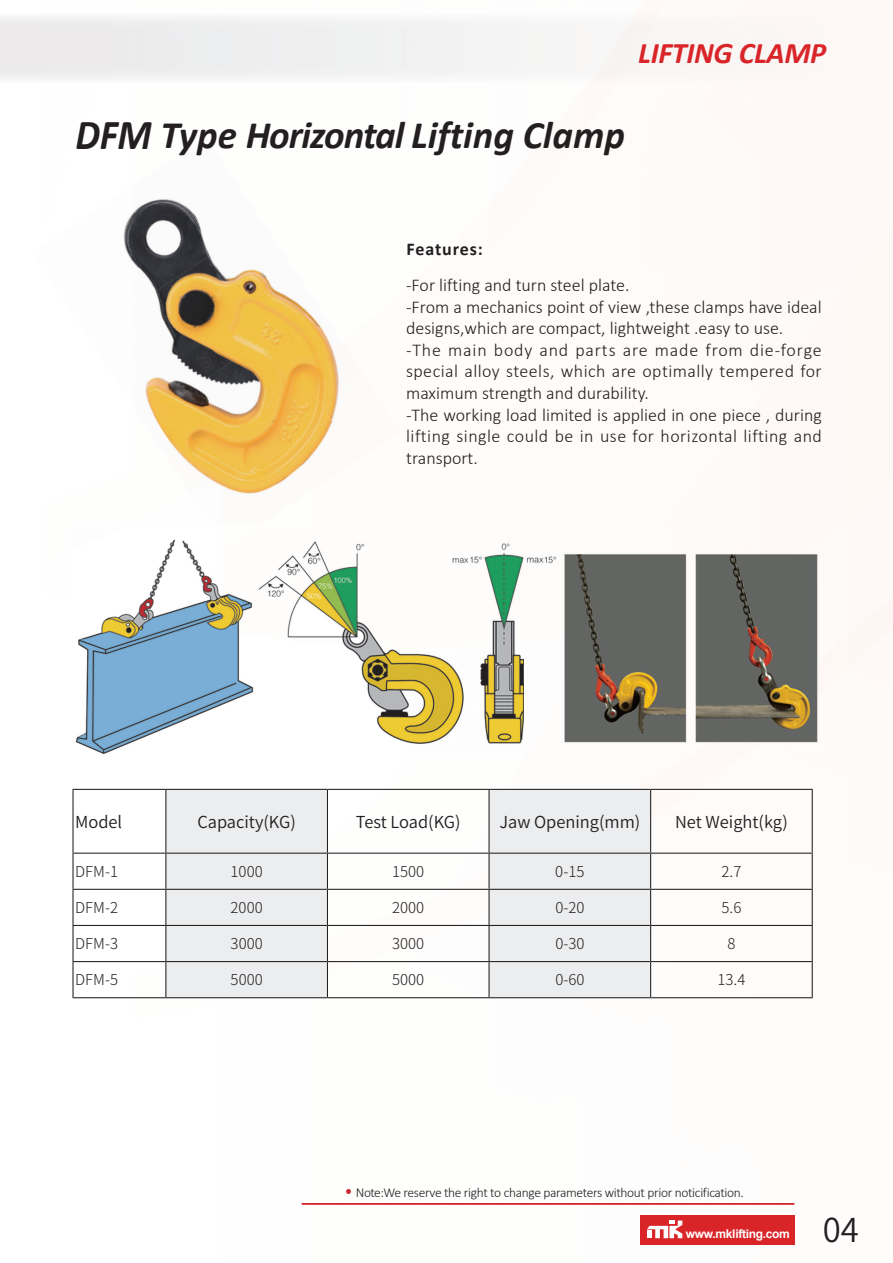
<style>
.page{position:relative;width:893px;height:1263px;background:#fff}
.page>*{position:absolute;margin:0;border:0;box-sizing:border-box;transform-origin:0 0}
.t1{font:italic 700 39px "Calibri";color:#231f20}
.t2{font:33px "Source Han Sans CN";color:#231f20}
.t3{font:italic 700 30px "Calibri";letter-spacing:-.01em;color:#d92528}
.t4{font:300 18px/21.6px "Calibri";color:#231f20}
.t5{font:700 18px "Calibri";letter-spacing:.05em;color:#231f20}
.t6{font:16.5px "Source Han Sans CN";color:#231f20}
.t7{font:300 15px "Source Han Sans CN";color:#231f20}
.t8{font:300 13.5px "Calibri";letter-spacing:-.025em;color:#231f20}
.t9{font:700 12px "Arial";letter-spacing:-.025em;color:#fff}
.s1{font-size:42.9px}
</style>
<div class="page">
<img style="left:72px;top:598px;width:821px;height:647px">
<svg style="left:302px;top:1203px;width:492px;height:2px"></svg>
<div style="left:640px;top:1215px;width:155px;height:29px;background:#d92528"></div>
<svg style="left:647px;top:1220px;width:35px;height:18px"></svg>
<svg style="left:346px;top:1189px;width:5px;height:5px"></svg>
<img style="left:72px;top:539px;width:756px;height:217px">
<img style="left:123px;top:199px;width:39px;height:51px">
<img style="left:162px;top:199px;width:178px;height:219px">
<img style="left:126px;top:250px;width:148px;height:84px">
<img style="left:145px;top:334px;width:185px;height:138px">
<img style="left:199px;top:418px;width:135px;height:76px">
<img style="left:212px;top:539px;width:48px;height:8px">
<div style="left:166px;top:790px;width:161px;height:207px;background:#ecedee"></div>
<div style="left:490px;top:790px;width:160px;height:207px;background:#ecedee"></div>
<hr style="left:72px;top:789px;width:94px;height:1px;background:#231f20">
<hr style="left:72px;top:790px;width:2px;height:63px;background:#231f20">
<hr style="left:166px;top:789px;width:161px;height:1px;background:#231f20">
<hr style="left:165px;top:790px;width:1px;height:63px;background:#231f20">
<hr style="left:327px;top:789px;width:162px;height:1px;background:#231f20">
<hr style="left:327px;top:790px;width:1px;height:63px;background:#231f20">
<hr style="left:489px;top:789px;width:162px;height:1px;background:#231f20">
<hr style="left:488px;top:790px;width:2px;height:63px;background:#231f20">
<hr style="left:651px;top:789px;width:162px;height:1px;background:#231f20">
<hr style="left:650px;top:790px;width:1px;height:63px;background:#231f20">
<hr style="left:812px;top:790px;width:1px;height:63px;background:#231f20">
<hr style="left:72px;top:853px;width:94px;height:1px;background:#231f20">
<hr style="left:72px;top:854px;width:2px;height:35px;background:#231f20">
<hr style="left:166px;top:853px;width:161px;height:1px;background:#231f20">
<hr style="left:165px;top:854px;width:1px;height:35px;background:#231f20">
<hr style="left:327px;top:853px;width:162px;height:1px;background:#231f20">
<hr style="left:327px;top:854px;width:1px;height:35px;background:#231f20">
<hr style="left:489px;top:853px;width:162px;height:1px;background:#231f20">
<hr style="left:488px;top:854px;width:2px;height:35px;background:#231f20">
<hr style="left:651px;top:853px;width:162px;height:1px;background:#231f20">
<hr style="left:650px;top:854px;width:1px;height:35px;background:#231f20">
<hr style="left:812px;top:854px;width:1px;height:35px;background:#231f20">
<hr style="left:72px;top:889px;width:94px;height:1px;background:#231f20">
<hr style="left:72px;top:890px;width:2px;height:35px;background:#231f20">
<hr style="left:166px;top:889px;width:161px;height:1px;background:#231f20">
<hr style="left:165px;top:890px;width:1px;height:35px;background:#231f20">
<hr style="left:327px;top:889px;width:162px;height:1px;background:#231f20">
<hr style="left:327px;top:890px;width:1px;height:35px;background:#231f20">
<hr style="left:489px;top:889px;width:162px;height:1px;background:#231f20">
<hr style="left:488px;top:890px;width:2px;height:35px;background:#231f20">
<hr style="left:651px;top:889px;width:162px;height:1px;background:#231f20">
<hr style="left:650px;top:890px;width:1px;height:35px;background:#231f20">
<hr style="left:812px;top:890px;width:1px;height:35px;background:#231f20">
<hr style="left:72px;top:925px;width:94px;height:1px;background:#231f20">
<hr style="left:72px;top:926px;width:2px;height:35px;background:#231f20">
<hr style="left:166px;top:925px;width:161px;height:1px;background:#231f20">
<hr style="left:165px;top:926px;width:1px;height:35px;background:#231f20">
<hr style="left:327px;top:925px;width:162px;height:1px;background:#231f20">
<hr style="left:327px;top:926px;width:1px;height:35px;background:#231f20">
<hr style="left:489px;top:925px;width:162px;height:1px;background:#231f20">
<hr style="left:488px;top:926px;width:2px;height:35px;background:#231f20">
<hr style="left:651px;top:925px;width:162px;height:1px;background:#231f20">
<hr style="left:650px;top:926px;width:1px;height:35px;background:#231f20">
<hr style="left:812px;top:926px;width:1px;height:35px;background:#231f20">
<hr style="left:72px;top:961px;width:94px;height:1px;background:#231f20">
<hr style="left:72px;top:962px;width:2px;height:35px;background:#231f20">
<hr style="left:166px;top:961px;width:161px;height:1px;background:#231f20">
<hr style="left:165px;top:962px;width:1px;height:35px;background:#231f20">
<hr style="left:327px;top:961px;width:162px;height:1px;background:#231f20">
<hr style="left:327px;top:962px;width:1px;height:35px;background:#231f20">
<hr style="left:489px;top:961px;width:162px;height:1px;background:#231f20">
<hr style="left:488px;top:962px;width:2px;height:35px;background:#231f20">
<hr style="left:651px;top:961px;width:162px;height:1px;background:#231f20">
<hr style="left:650px;top:962px;width:1px;height:35px;background:#231f20">
<hr style="left:812px;top:962px;width:1px;height:35px;background:#231f20">
<hr style="left:72px;top:997px;width:94px;height:1px;background:#231f20">
<hr style="left:166px;top:997px;width:161px;height:1px;background:#231f20">
<hr style="left:327px;top:997px;width:162px;height:1px;background:#231f20">
<hr style="left:489px;top:997px;width:162px;height:1px;background:#231f20">
<hr style="left:651px;top:997px;width:162px;height:1px;background:#231f20">
<h3 class="t3" style="left:638px;top:34px;width:189px">LIFTING CLAMP</h3>
<h1 class="t1" style="left:75px;top:110px;width:551px"><span class="s1">DFM</span> Type Horizontal Lifting Clamp</h1>
<p class="t5" style="left:406px;top:238px;width:78px">Features:</p>
<p class="t4" style="left:406px;top:274px;width:417px">-For lifting and turn steel plate.<br>-From a mechanics point of view ,these clamps have ideal designs,which are compact, lightweight .easy to use. -The main body and parts are made from die-forge special alloy steels, which are optimally tempered for maximum strength and durability.<br>-The working load limited is applied in one piece , during lifting single could be in use for horizontal lifting and transport.</p>
<p class="t6" style="left:75px;top:812px;width:49px">Model</p>
<p class="t6" style="left:197px;top:812px;width:100px">Capacity(KG)</p>
<p class="t6" style="left:356px;top:812px;width:106px">Test Load(KG)</p>
<p class="t6" style="left:499px;top:812px;width:142px">Jaw Opening(mm)</p>
<p class="t6" style="left:675px;top:812px;width:114px">Net Weight(kg)</p>
<p class="t7" style="left:75px;top:863px;width:44px">DFM-1</p>
<p class="t7" style="left:231px;top:863px;width:34px">1000</p>
<p class="t7" style="left:392px;top:863px;width:34px">1500</p>
<p class="t7" style="left:555px;top:863px;width:31px">0-15</p>
<p class="t7" style="left:721px;top:863px;width:21px">2.7</p>
<p class="t7" style="left:75px;top:899px;width:44px">DFM-2</p>
<p class="t7" style="left:231px;top:899px;width:34px">2000</p>
<p class="t7" style="left:392px;top:899px;width:34px">2000</p>
<p class="t7" style="left:555px;top:899px;width:31px">0-20</p>
<p class="t7" style="left:722px;top:899px;width:21px">5.6</p>
<p class="t7" style="left:75px;top:935px;width:44px">DFM-3</p>
<p class="t7" style="left:231px;top:935px;width:34px">3000</p>
<p class="t7" style="left:392px;top:935px;width:34px">3000</p>
<p class="t7" style="left:555px;top:935px;width:31px">0-30</p>
<p class="t7" style="left:727px;top:935px;width:10px">8</p>
<p class="t7" style="left:75px;top:971px;width:44px">DFM-5</p>
<p class="t7" style="left:231px;top:971px;width:34px">5000</p>
<p class="t7" style="left:392px;top:971px;width:34px">5000</p>
<p class="t7" style="left:555px;top:971px;width:31px">0-60</p>
<p class="t7" style="left:718px;top:971px;width:29px">13.4</p>
<p class="t8" style="left:356px;top:1184px;width:389px">Note:We reserve the right to change parameters without prior noticification.</p>
<p class="t9" style="left:686px;top:1226px;width:106px">www.mklifting.com</p>
<h2 class="t2" style="left:823px;top:1211px;width:38px">04</h2>
</div>
